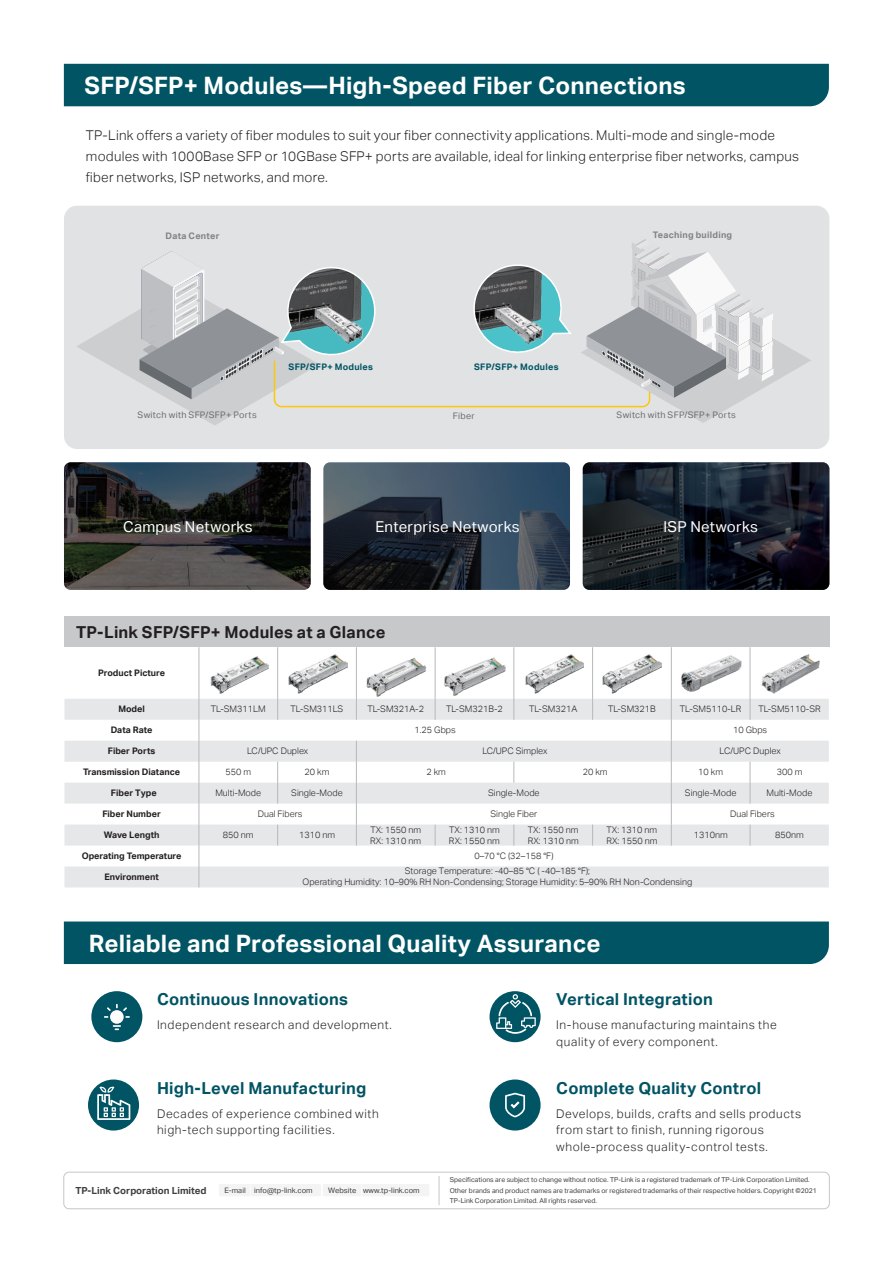
<style>
.page{position:relative;width:893px;height:1263px;background:#fff}
.page>*{position:absolute;margin:0;border:0;box-sizing:border-box;transform-origin:0 0}
.t1{font:24px "TP Link Aktiv Bold";letter-spacing:.01em;color:#fff}
.t2{font:16.5px "TP Link Aktiv Bold";letter-spacing:.015em;color:#005464}
.t3{font:16.5px "TP Link Aktiv Bold";letter-spacing:.015em;color:#231f20}
.t4{font:15px "TP Link Aktiv Regular";letter-spacing:.02em;color:#fff}
.t5{font:13.5px/21px "TP Link Aktiv Light";letter-spacing:.02em;color:#231f20}
.t6{font:12px/16.5px "TP Link Aktiv Light";letter-spacing:.05em;color:#231f20}
.t7{font:9.75px "TP Link Aktiv Bold";color:#3e3e3f}
.t8{font:9px/10.8px "TP Link Aktiv Light";color:#231f20}
.t9{font:9px "TP Link Aktiv Bold";color:#231f20}
.t10{font:9px "TP Link Aktiv Regular";letter-spacing:.035em;color:#6c6d70}
.t11{font:9px "TP Link Aktiv Bold";letter-spacing:.03em;color:#005464}
.t12{font:9px "TP Link Aktiv Bold";letter-spacing:.03em;color:#808285}
.t13{font:7.5px "TP Link Aktiv Regular";color:#3e3e3f}
.t14{font:6.75px/10.5px "TP Link Aktiv Regular";color:#3e3e3f}
</style>
<div class="page">
<svg style="left:64px;top:699px;width:765px;height:188px;fill:#e6e7e9"></svg>
<hr style="left:199px;top:647px;width:1px;height:52px;background:#b7b8ba">
<hr style="left:277px;top:647px;width:1px;height:52px;background:#b7b8ba">
<hr style="left:592px;top:647px;width:1px;height:52px;background:#b7b8ba">
<hr style="left:671px;top:647px;width:1px;height:52px;background:#b7b8ba">
<hr style="left:750px;top:647px;width:1px;height:52px;background:#b7b8ba">
<svg style="left:277px;top:699px;width:1px;height:21px"></svg>
<svg style="left:592px;top:699px;width:1px;height:21px"></svg>
<svg style="left:750px;top:699px;width:1px;height:21px"></svg>
<svg style="left:514px;top:762px;width:1px;height:21px"></svg>
<svg style="left:277px;top:762px;width:1px;height:42px"></svg>
<svg style="left:750px;top:762px;width:1px;height:42px"></svg>
<svg style="left:277px;top:824px;width:1px;height:21px"></svg>
<svg style="left:356px;top:741px;width:1px;height:104px"></svg>
<svg style="left:435px;top:824px;width:1px;height:21px"></svg>
<svg style="left:514px;top:824px;width:1px;height:21px"></svg>
<svg style="left:592px;top:824px;width:1px;height:21px"></svg>
<svg style="left:671px;top:699px;width:1px;height:146px"></svg>
<svg style="left:750px;top:824px;width:1px;height:21px"></svg>
<svg style="left:199px;top:699px;width:1px;height:188px"></svg>
<div style="left:64px;top:64px;width:765px;height:42px;background:#005464"></div>
<div style="left:64px;top:921px;width:765px;height:43px;background:#005464"></div>
<div style="left:64px;top:617px;width:765px;height:30px;background:#c7c8ca"></div>
<div style="left:64px;top:206px;width:765px;height:243px;background:#e1e2e4;border-radius:13px"></div>
<svg style="left:64px;top:462px;width:247px;height:128px;background:#303335"></svg>
<svg style="left:323px;top:462px;width:247px;height:128px;background:#303e4c"></svg>
<svg style="left:583px;top:462px;width:246px;height:128px;background:#171d27"></svg>
<svg style="left:77px;top:239px;width:734px;height:186px"></svg>
<div style="left:64px;top:1172px;width:765px;height:37px;border:1px solid #c5c6c8;border-radius:5px"></div>
<div style="left:219px;top:1184px;width:210px;height:12px;background:#f4f4f4"></div>
<svg style="left:439px;top:1176px;width:1px;height:29px"></svg>
<img style="left:210px;top:656px;width:58px;height:37px">
<img style="left:289px;top:655px;width:58px;height:38px">
<img style="left:525px;top:655px;width:58px;height:38px">
<img style="left:603px;top:655px;width:58px;height:38px">
<div style="left:91px;top:991px;width:51px;height:51px;background:#005464;border-radius:50%"></div>
<div style="left:110px;top:1010px;width:14px;height:14px;background:#fff;border-radius:50%"></div>
<svg style="left:104px;top:1004px;width:26px;height:14px"></svg>
<svg style="left:113px;top:1025px;width:8px;height:5px"></svg>
<div style="left:490px;top:991px;width:51px;height:51px;background:#005464;border-radius:50%"></div>
<svg style="left:496px;top:994px;width:40px;height:40px"></svg>
<div style="left:88px;top:1079px;width:51px;height:51px;background:#005464;border-radius:50%"></div>
<svg style="left:97px;top:1086px;width:33px;height:34px"></svg>
<div style="left:490px;top:1079px;width:51px;height:51px;background:#005464;border-radius:50%"></div>
<svg style="left:505px;top:1093px;width:20px;height:24px"></svg>
<img style="left:353px;top:647px;width:86px;height:65px">
<img style="left:430px;top:647px;width:86px;height:64px">
<img style="left:682px;top:656px;width:69px;height:36px">
<img style="left:762px;top:654px;width:57px;height:40px">
<h1 class="t1" style="left:85px;top:72px;width:603px">SFP/SFP+ Modules—High-Speed Fiber Connections</h1>
<p class="t5" style="left:86px;top:125px;width:715px">TP-Link offers a variety of fiber modules to suit your fiber connectivity applications. Multi-mode and single-mode modules with 1000Base SFP or 10GBase SFP+ ports are available, ideal for linking enterprise fiber networks, campus fiber networks, ISP networks, and more.</p>
<p class="t12" style="left:166px;top:230px;width:56px">Data Center</p>
<p class="t12" style="left:653px;top:230px;width:81px">Teaching building</p>
<p class="t11" style="left:289px;top:361px;width:86px">SFP/SFP+ Modules</p>
<p class="t11" style="left:474px;top:361px;width:86px">SFP/SFP+ Modules</p>
<p class="t10" style="left:138px;top:409px;width:121px">Switch with SFP/SFP+ Ports</p>
<p class="t10" style="left:617px;top:409px;width:121px">Switch with SFP/SFP+ Ports</p>
<p class="t10" style="left:453px;top:410px;width:23px">Fiber</p>
<h3 class="t4" style="left:123px;top:518px;width:131px">Campus Networks</h3>
<h3 class="t4" style="left:375px;top:518px;width:146px">Enterprise Networks</h3>
<h3 class="t4" style="left:663px;top:518px;width:96px">ISP Networks</h3>
<h2 class="t3" style="left:76px;top:622px;width:311px">TP-Link SFP/SFP+ Modules at a Glance</h2>
<p class="t9" style="left:98px;top:668px;width:68px">Product Picture</p>
<p class="t9" style="left:118px;top:704px;width:28px">Model</p>
<p class="t8" style="left:211px;top:704px;width:56px">TL-SM311LM</p>
<p class="t8" style="left:291px;top:704px;width:54px">TL-SM311LS</p>
<p class="t8" style="left:367px;top:704px;width:58px">TL-SM321A-2</p>
<p class="t8" style="left:446px;top:704px;width:58px">TL-SM321B-2</p>
<p class="t8" style="left:529px;top:704px;width:50px">TL-SM321A</p>
<p class="t8" style="left:608px;top:704px;width:49px">TL-SM321B</p>
<p class="t8" style="left:680px;top:704px;width:63px">TL-SM5110-LR</p>
<p class="t8" style="left:758px;top:704px;width:64px">TL-SM5110-SR</p>
<p class="t9" style="left:111px;top:725px;width:43px">Data Rate</p>
<p class="t8" style="left:414px;top:725px;width:43px">1.25 Gbps</p>
<p class="t8" style="left:733px;top:725px;width:36px">10 Gbps</p>
<p class="t9" style="left:108px;top:746px;width:49px">Fiber Ports</p>
<p class="t8" style="left:247px;top:746px;width:63px">LC/UPC Duplex</p>
<p class="t8" style="left:482px;top:746px;width:67px">LC/UPC Simplex</p>
<p class="t8" style="left:720px;top:746px;width:63px">LC/UPC Duplex</p>
<p class="t9" style="left:83px;top:767px;width:98px">Transmission Diatance</p>
<p class="t8" style="left:225px;top:767px;width:27px">550 m</p>
<p class="t8" style="left:305px;top:767px;width:26px">20 km</p>
<p class="t8" style="left:426px;top:767px;width:21px">2 km</p>
<p class="t8" style="left:583px;top:767px;width:26px">20 km</p>
<p class="t8" style="left:698px;top:767px;width:26px">10 km</p>
<p class="t8" style="left:777px;top:767px;width:27px">300 m</p>
<p class="t9" style="left:111px;top:788px;width:47px">Fiber Type</p>
<p class="t8" style="left:215px;top:788px;width:47px">Multi-Mode</p>
<p class="t8" style="left:291px;top:788px;width:53px">Single-Mode</p>
<p class="t8" style="left:488px;top:788px;width:53px">Single-Mode</p>
<p class="t8" style="left:685px;top:788px;width:53px">Single-Mode</p>
<p class="t8" style="left:767px;top:788px;width:47px">Multi-Mode</p>
<p class="t9" style="left:102px;top:809px;width:60px">Fiber Number</p>
<p class="t8" style="left:258px;top:809px;width:46px">Dual Fibers</p>
<p class="t8" style="left:490px;top:809px;width:48px">Single Fiber</p>
<p class="t8" style="left:730px;top:809px;width:46px">Dual Fibers</p>
<p class="t9" style="left:104px;top:830px;width:57px">Wave Length</p>
<p class="t8" style="left:223px;top:830px;width:32px">850 nm</p>
<p class="t8" style="left:299px;top:830px;width:38px">1310 nm</p>
<p class="t8" style="left:370px;top:824px;width:53px">TX: 1550 nm<br>RX: 1310 nm</p>
<p class="t8" style="left:449px;top:824px;width:53px">TX: 1310 nm<br>RX: 1550 nm</p>
<p class="t8" style="left:528px;top:824px;width:53px">TX: 1550 nm<br>RX: 1310 nm</p>
<p class="t8" style="left:606px;top:824px;width:53px">TX: 1310 nm<br>RX: 1550 nm</p>
<p class="t8" style="left:694px;top:830px;width:36px">1310nm</p>
<p class="t8" style="left:775px;top:830px;width:30px">850nm</p>
<p class="t9" style="left:82px;top:851px;width:101px">Operating Temperature</p>
<p class="t8" style="left:474px;top:851px;width:81px">0–70 °C (32–158 °F)</p>
<p class="t9" style="left:104px;top:872px;width:56px">Environment</p>
<p class="t8" style="left:303px;top:866px;width:391px;text-align:center">Storage Temperature: -40–85 °C ( -40–185 °F);<br>Operating Humidity: 10–90% RH Non-Condensing; Storage Humidity: 5–90% RH Non-Condensing</p>
<h1 class="t1" style="left:89px;top:930px;width:513px">Reliable and Professional Quality Assurance</h1>
<h2 class="t2" style="left:157px;top:990px;width:193px">Continuous Innovations</h2>
<h3 class="t6" style="left:157px;top:1017px;width:236px">Independent research and development.</h3>
<h2 class="t2" style="left:157px;top:1078px;width:211px">High-Level Manufacturing</h2>
<h3 class="t6" style="left:157px;top:1105px;width:223px">Decades of experience combined with high-tech supporting facilities.</h3>
<p class="t7" style="left:76px;top:1184px;width:133px">TP-Link Corporation Limited</p>
<p class="t13" style="left:224px;top:1186px;width:90px">E-mail info@tp-link.com</p>
<p class="t13" style="left:328px;top:1186px;width:93px">Website www.tp-link.com</p>
<h2 class="t2" style="left:556px;top:990px;width:158px">Vertical Integration</h2>
<h3 class="t6" style="left:556px;top:1017px;width:222px">In-house manufacturing maintains the quality of every component.</h3>
<h2 class="t2" style="left:556px;top:1078px;width:206px">Complete Quality Control</h2>
<h3 class="t6" style="left:556px;top:1105px;width:247px">Develops, builds, crafts and sells products from start to finish, running rigorous whole-process quality-control tests.</h3>
<p class="t14" style="left:450px;top:1175px;width:369px">Specifications are subject to change without notice. TP-Link is a registered trademark of TP-Link Corporation Limited.<br>Other brands and product names are trademarks or registered trademarks of their respective holders. Copyright ©2021<br>TP-Link Corporation Limited. All rights reserved.</p>
</div>
